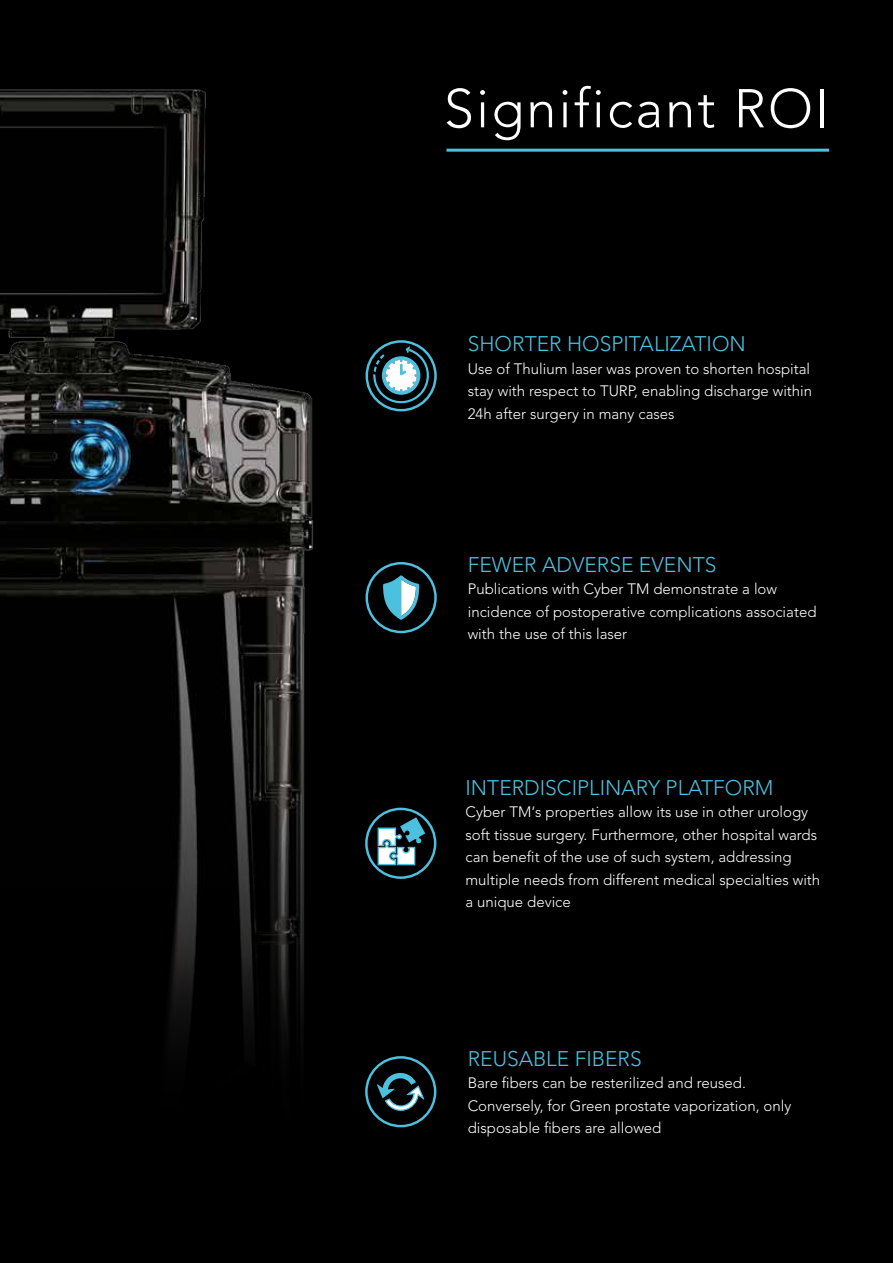
<style>
.page{position:relative;width:893px;height:1263px;background:#000}
.page>*{position:absolute;margin:0;border:0;box-sizing:border-box;transform-origin:0 0}
.t1{font:300 54px "Avenir LT Std";letter-spacing:.04em;color:#fff}
.t2{font:300 21px "Avenir LT Std";color:#4cc0df}
.t3{font:300 15px/22.5px "Avenir LT Std";color:#fff}
</style>
<div class="page">
<svg style="left:0;top:89px;width:406px;height:1039px"></svg>
<div style="left:366px;top:340px;width:71px;height:71px;border:2px solid #4cc0df;border-radius:50%"></div>
<svg style="left:373px;top:346px;width:58px;height:59px"></svg>
<div style="left:366px;top:562px;width:71px;height:71px;border:2px solid #4cc0df;border-radius:50%"></div>
<svg style="left:383px;top:575px;width:36px;height:45px"></svg>
<div style="left:365px;top:808px;width:71px;height:71px;border:2px solid #4cc0df;border-radius:50%"></div>
<svg style="left:378px;top:817px;width:47px;height:48px"></svg>
<div style="left:365px;top:1056px;width:71px;height:71px;border:2px solid #4cc0df;border-radius:50%"></div>
<svg style="left:377px;top:1071px;width:47px;height:40px"></svg>
<hr style="left:446px;top:149px;width:383px;height:3px;background:#4cc0df">
<h1 class="t1" style="left:444px;top:77px;width:387px">Significant ROI</h1>
<h2 class="t2" style="left:468px;top:332px;width:280px">SHORTER HOSPITALIZATION</h2>
<p class="t3" style="left:468px;top:358px;width:346px">Use of Thulium laser was proven to shorten hospital stay with respect to TURP, enabling discharge within<br>24h after surgery in many cases</p>
<h2 class="t2" style="left:468px;top:552px;width:250px">FEWER ADVERSE EVENTS</h2>
<p class="t3" style="left:468px;top:578px;width:350px">Publications with Cyber TM demonstrate a low incidence of postoperative complications associated with the use of this laser</p>
<h2 class="t2" style="left:465px;top:775px;width:310px">INTERDISCIPLINARY PLATFORM</h2>
<p class="t3" style="left:465px;top:801px;width:356px">Cyber TM‘s properties allow its use in other urology soft tissue surgery. Furthermore, other hospital wards can benefit of the use of such system, addressing multiple needs from different medical specialties with a unique device</p>
<h2 class="t2" style="left:468px;top:1046px;width:175px">REUSABLE FIBERS</h2>
<p class="t3" style="left:468px;top:1072px;width:325px">Bare fibers can be resterilized and reused.<br>Conversely, for Green prostate vaporization, only disposable fibers are allowed</p>
</div>
